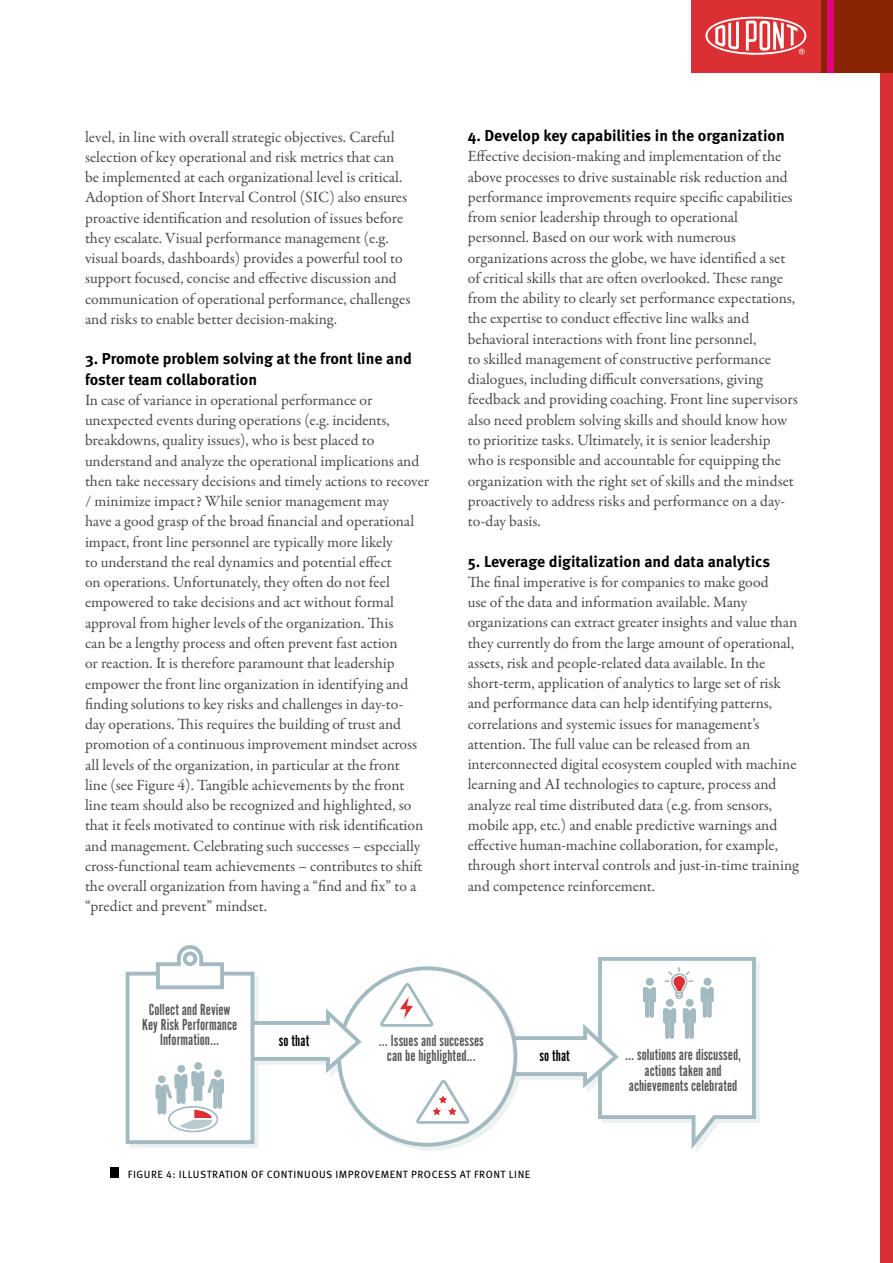
<style>
.page{position:relative;width:893px;height:1263px;background:#fff}
.page>*{position:absolute;margin:0;border:0;box-sizing:border-box;transform-origin:0 0}
.t1{font:16.65px/15.5px "Alternate Got No 1 D";color:#575756;text-align:center}
.t2{font:16.65px "Alternate Got No 1 D";letter-spacing:.005em;color:#000}
.t3{font:15.75px/20.2px "Garamond Premr Pro";color:#4a4a49}
.t4{font:700 15.75px/20.2px "Meta OT";color:#000}
.t5{font:10.5px "Meta Pro";letter-spacing:.05em;color:#000}
</style>
<div class="page">
<div style="left:880px;top:0;width:13px;height:1263px;background:#dc2f34"></div>
<div style="left:820px;top:0;width:73px;height:72px;background:#892301"></div>
<div style="left:827px;top:0;width:7px;height:72px;background:#e6007d"></div>
<div style="left:691px;top:0;width:129px;height:72px;background:#dc2f34"></div>
<svg style="left:705px;top:17px;width:101px;height:38px"></svg>
<div style="left:111px;top:1167px;width:8px;height:10px;background:#000"></div>
<svg style="left:130px;top:961px;width:630px;height:190px"></svg>
<svg style="left:492px;top:957px;width:266px;height:195px"></svg>
<div style="left:339px;top:968px;width:176px;height:177px;background:#fff;border-radius:50%"></div>
<svg style="left:254px;top:1004px;width:108px;height:73px"></svg>
<div style="left:128px;top:973px;width:124px;height:169px;background:#fff"></div>
<div style="left:126px;top:972px;width:128px;height:172px;border:4px solid #a2bac0"></div>
<svg style="left:154px;top:945px;width:72px;height:45px"></svg>
<div style="left:185px;top:953px;width:10px;height:11px;background:#fff;border-radius:50%"></div>
<div style="left:183px;top:951px;width:14px;height:15px;border:4px solid #a2bac0;border-radius:50%"></div>
<svg style="left:379px;top:983px;width:55px;height:44px"></svg>
<svg style="left:416px;top:1080px;width:54px;height:44px"></svg>
<div style="left:177px;top:1065px;width:8px;height:8px;background:#a2bac0;border-radius:50%"></div>
<div style="left:194px;top:1062px;width:8px;height:8px;background:#a2bac0;border-radius:50%"></div>
<hr style="left:220px;top:1079px;width:4px;height:15px;background:#a2bac0;border-radius:2px">
<div style="left:214px;top:1070px;width:8px;height:7px;background:#a2bac0;border-radius:50%"></div>
<hr style="left:156px;top:1084px;width:3px;height:15px;background:#a2bac0;border-radius:2px">
<svg style="left:157px;top:1071px;width:66px;height:61px"></svg>
<p class="t3" style="left:85px;top:127px;width:327px">level, in line with overall strategic objectives. Careful selection of key operational and risk metrics that can be implemented at each organizational level is critical.<br>Adoption of Short Interval Control (SIC) also ensures proactive identification and resolution of issues before they escalate. Visual performance management (e.g. visual boards, dashboards) provides a powerful tool to support focused, concise and effective discussion and communication of operational performance, challenges and risks to enable better decision-making.</p>
<p class="t4" style="left:85px;top:349px;width:328px">3. Promote problem solving at the front line and foster team collaboration</p>
<p class="t3" style="left:85px;top:390px;width:346px">In case of variance in operational performance or unexpected events during operations (e.g. incidents, breakdowns, quality issues), who is best placed to understand and analyze the operational implications and then take necessary decisions and timely actions to recover / minimize impact? While senior management may<br>have a good grasp of the broad financial and operational impact, front line personnel are typically more likely<br>to understand the real dynamics and potential effect<br>on operations. Unfortunately, they often do not feel empowered to take decisions and act without formal approval from higher levels of the organization. This<br>can be a lengthy process and often prevent fast action<br>or reaction. It is therefore paramount that leadership empower the front line organization in identifying and finding solutions to key risks and challenges in day-to-<br>day operations. This requires the building of trust and promotion of a continuous improvement mindset across all levels of the organization, in particular at the front<br>line (see Figure 4). Tangible achievements by the front line team should also be recognized and highlighted, so that it feels motivated to continue with risk identification and management. Celebrating such successes – especially cross-functional team achievements – contributes to shift the overall organization from having a “find and fix” to a “predict and prevent” mindset.</p>
<p class="t4" style="left:468px;top:126px;width:319px">4. Develop key capabilities in the organization</p>
<p class="t3" style="left:468px;top:147px;width:332px">Effective decision-making and implementation of the above processes to drive sustainable risk reduction and performance improvements require specific capabilities from senior leadership through to operational personnel. Based on our work with numerous organizations across the globe, we have identified a set of critical skills that are often overlooked. These range from the ability to clearly set performance expectations, the expertise to conduct effective line walks and behavioral interactions with front line personnel,<br>to skilled management of constructive performance dialogues, including difficult conversations, giving feedback and providing coaching. Front line supervisors also need problem solving skills and should know how to prioritize tasks. Ultimately, it is senior leadership who is responsible and accountable for equipping the organization with the right set of skills and the mindset proactively to address risks and performance on a day&shy;to-day basis.</p>
<p class="t4" style="left:468px;top:551px;width:304px">5. Leverage digitalization and data analytics</p>
<p class="t3" style="left:468px;top:572px;width:332px">The final imperative is for companies to make good<br>use of the data and information available. Many organizations can extract greater insights and value than they currently do from the large amount of operational, assets, risk and people-related data available. In the short-term, application of analytics to large set of risk and performance data can help identifying patterns, correlations and systemic issues for management’s attention. The full value can be released from an interconnected digital ecosystem coupled with machine learning and AI technologies to capture, process and analyze real time distributed data (e.g. from sensors, mobile app, etc.) and enable predictive warnings and effective human-machine collaboration, for example, through short interval controls and just-in-time training and competence reinforcement.</p>
<p class="t1" style="left:142px;top:1002px;width:97px">Collect and Review<br>Key Risk Performance<br>Information...</p>
<p class="t2" style="left:279px;top:1032px;width:32px">so that</p>
<p class="t1" style="left:379px;top:1033px;width:106px">... Issues and successes can be highlighted...</p>
<p class="t2" style="left:540px;top:1047px;width:32px">so that</p>
<p class="t5" style="left:128px;top:1167px;width:404px">FIGURE 4: ILLUSTRATION OF CONTINUOUS IMPROVEMENT PROCESS AT FRONT LINE</p>
<p class="t1" style="left:625px;top:1047px;width:118px">... solutions are discussed, actions taken and achievements celebrated</p>
</div>
